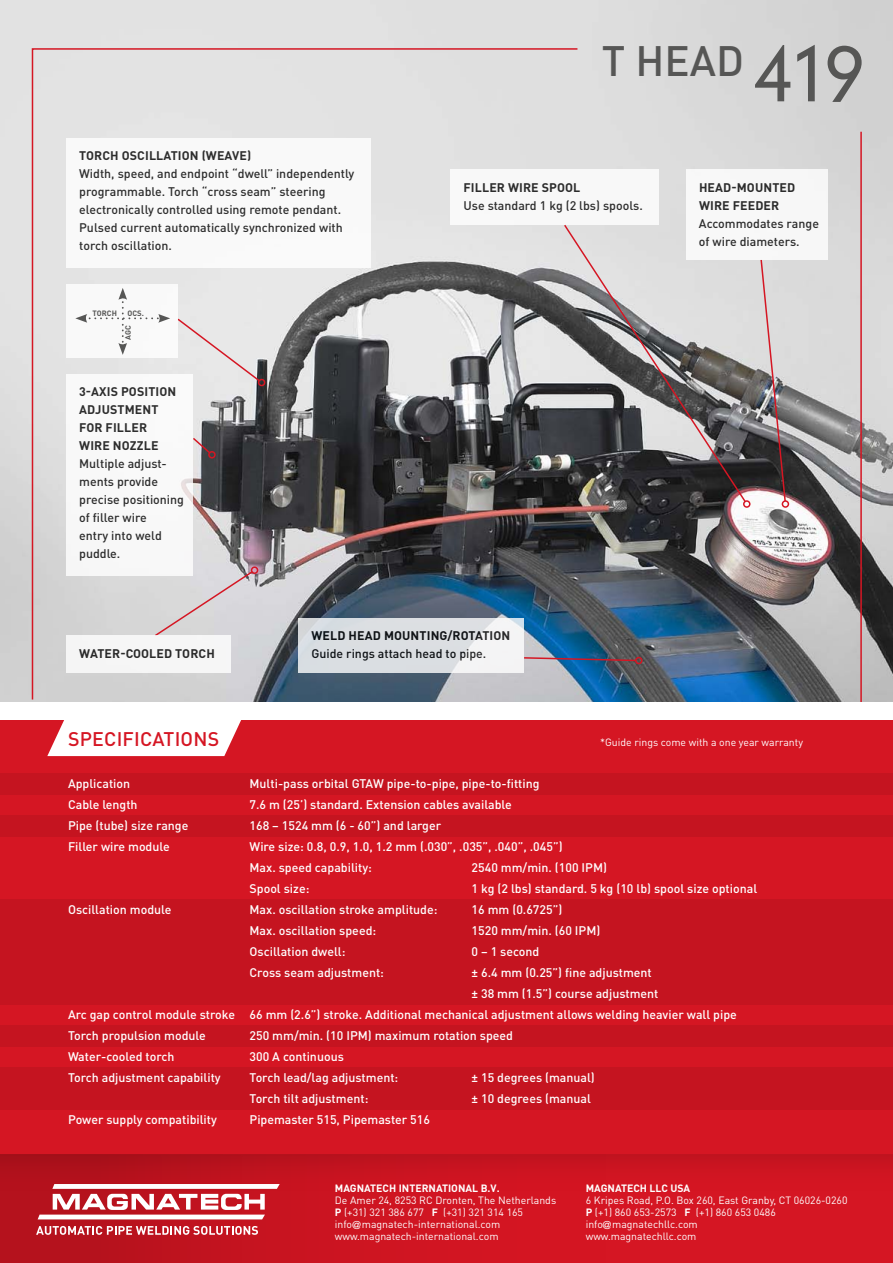
<style>
.page{position:relative;width:893px;height:1263px;background:#fff}
.page>*{position:absolute;margin:0;border:0;box-sizing:border-box;transform-origin:0 0}
.t1{font:500 42px "DIN Pro";color:#565655}
.t2{font:500 19.5px "DIN Pro";letter-spacing:.01em;color:#d51623}
.t3{font:500 12.3px "DIN Pro";color:#fff}
.t4{font:500 12.3px/18px "DIN Pro";color:#000}
.t5{font:700 12.3px/18px "DIN Pro";letter-spacing:.01em;color:#000}
.t6{font:10.5px "DIN Pro";color:#fff}
.t7{font:700 10.5px "DIN Pro";color:#fff}
.t8{font:700 7.65px "DIN Pro";letter-spacing:.01em;color:#565655}
.s1{font-family:"DIN Neuzeit Grotesk";font-weight:300;font-size:75px}
.s2{font-weight:700}
.s3{font-family:"DIN Neuzeit Grotesk";font-weight:300}
</style>
<div class="page">
<img style="left:0;top:0;width:893px;height:702px">
<div style="left:0;top:717px;width:893px;height:546px;background:#d51623"></div>
<svg style="left:47px;top:720px;width:194px;height:36px;background:#fbeaeb"></svg>
<div style="left:0;top:773px;width:893px;height:21px;background:#c51420"></div>
<div style="left:0;top:1026px;width:893px;height:21px;background:#c51420"></div>
<div style="left:0;top:815px;width:893px;height:21px;background:#c51420"></div>
<div style="left:0;top:899px;width:893px;height:106px;background:#c51420"></div>
<div style="left:0;top:1068px;width:893px;height:42px;background:#c51420"></div>
<img style="left:759px;top:260px;width:28px;height:243px">
<div style="left:782px;top:500px;width:7px;height:8px;border:2px solid #d51623;border-radius:50%"></div>
<svg style="left:31px;top:47px;width:548px;height:654px;background:#a2a2a5"></svg>
<div style="left:299px;top:618px;width:225px;height:55px;background:linear-gradient(to right,#d2d7dc,#efeff0)"></div>
<svg style="left:523px;top:656px;width:114px;height:6px"></svg>
<div style="left:635px;top:657px;width:7px;height:7px;border:2px solid #d51623;border-radius:50%"></div>
<div style="left:153px;top:570px;width:101px;height:68px;background:#d9d8da"></div>
<div style="left:251px;top:566px;width:7px;height:8px;border:2px solid #d51623;border-radius:50%"></div>
<svg style="left:193px;top:436px;width:19px;height:19px"></svg>
<div style="left:208px;top:451px;width:8px;height:7px;border:2px solid #d51623;border-radius:50%"></div>
<hr style="left:860px;top:132px;width:2px;height:570px;background:#d51623">
<div style="left:0;top:703px;width:893px;height:17px;background:#fff"></div>
<div style="left:66px;top:284px;width:112px;height:74px;background:#fff"></div>
<svg style="left:75px;top:288px;width:95px;height:67px"></svg>
<div style="left:66px;top:635px;width:165px;height:38px;background:#f6f6f6"></div>
<div style="left:66px;top:374px;width:127px;height:202px;background:#fff"></div>
<div style="left:686px;top:170px;width:142px;height:90px;background:#f7f7f7"></div>
<div style="left:451px;top:170px;width:208px;height:55px;background:#f8f8f8"></div>
<svg style="left:563px;top:223px;width:184px;height:281px;background:#959394"></svg>
<div style="left:743px;top:500px;width:7px;height:8px;border:2px solid #d51623;border-radius:50%"></div>
<div style="left:66px;top:138px;width:304px;height:130px;background:#fff"></div>
<div style="left:0;top:1154px;width:606px;height:109px;background:linear-gradient(to right,#b3121d,#da1623)"></div>
<svg style="left:38px;top:1191px;width:242px;height:28px;background:#d8757c"></svg>
<svg style="left:36px;top:1226px;width:222px;height:9px;background:#d8777e"></svg>
<svg style="left:0;top:1154px;width:893px;height:37px"></svg>
<p class="t5" style="left:79px;top:146px;width:173px">TORCH OSCILLATION (WEAVE)</p>
<p class="t4" style="left:79px;top:164px;width:277px">Width, speed, and endpoint “dwell” independently programmable. Torch “cross seam” steering electronically controlled using remote pendant.<br>Pulsed current automatically synchronized with torch oscillation.</p>
<p class="t8" style="left:92px;top:308px;width:26px">TORCH</p>
<p class="t8" style="left:127px;top:308px;width:18px">OCS.</p>
<p class="t8" style="left:123px;top:340px;width:16px;rotate:-90deg">AGC</p>
<p class="t5" style="left:79px;top:382px;width:99px">3-AXIS POSITION<br>ADJUSTMENT<br>FOR FILLER<br>WIRE NOZZLE</p>
<p class="t4" style="left:79px;top:454px;width:106px">Multiple adjust&shy;ments provide precise positioning of filler wire<br>entry into weld puddle.</p>
<p class="t1" style="left:602px;top:32px;width:264px">T HEAD <span class="s1">419</span></p>
<p class="t5" style="left:464px;top:178px;width:118px">FILLER WIRE SPOOL</p>
<p class="t4" style="left:463px;top:196px;width:181px">Use standard 1 kg (2 lbs) spools.</p>
<p class="t5" style="left:699px;top:178px;width:98px">HEAD-MOUNTED<br>WIRE FEEDER</p>
<p class="t4" style="left:699px;top:214px;width:122px">Accommodates range of wire diameters.</p>
<p class="t5" style="left:79px;top:644px;width:137px">WATER-COOLED TORCH</p>
<p class="t5" style="left:312px;top:626px;width:200px">WELD HEAD MOUNTING/ROTATION</p>
<p class="t4" style="left:311px;top:644px;width:176px">Guide rings attach head to pipe.</p>
<p class="t2" style="left:68px;top:726px;width:153px">SPECIFICATIONS</p>
<p class="t3" style="left:68px;top:775px;width:64px">Application</p>
<p class="t3" style="left:250px;top:775px;width:291px">Multi-pass orbital GTAW pipe-to-pipe, pipe-to-fitting</p>
<p class="t3" style="left:68px;top:796px;width:71px">Cable length</p>
<p class="t3" style="left:250px;top:796px;width:264px">7.6 m (25’) standard. Extension cables available</p>
<p class="t3" style="left:68px;top:817px;width:122px">Pipe (tube) size range</p>
<p class="t3" style="left:250px;top:817px;width:193px">168 – 1524 mm (6 - 60”) and larger</p>
<p class="t3" style="left:68px;top:838px;width:103px">Filler wire module</p>
<p class="t3" style="left:250px;top:838px;width:315px">Wire size: 0.8, 0.9, 1.0, 1.2 mm (.030”, .035”, .040”, .045”)</p>
<p class="t3" style="left:250px;top:859px;width:124px">Max. speed capability:</p>
<p class="t3" style="left:472px;top:859px;width:137px">2540 mm/min. (100 IPM)</p>
<p class="t3" style="left:250px;top:880px;width:61px">Spool size:</p>
<p class="t3" style="left:472px;top:880px;width:287px">1 kg (2 lbs) standard. 5 kg (10 lb) spool size optional</p>
<p class="t3" style="left:68px;top:901px;width:105px">Oscillation module</p>
<p class="t3" style="left:250px;top:901px;width:189px">Max. oscillation stroke amplitude:</p>
<p class="t3" style="left:472px;top:901px;width:92px">16 mm (0.6725”)</p>
<p class="t3" style="left:250px;top:922px;width:128px">Max. oscillation speed:</p>
<p class="t3" style="left:472px;top:922px;width:130px">1520 mm/min. (60 IPM)</p>
<p class="t3" style="left:250px;top:943px;width:97px">Oscillation dwell:</p>
<p class="t3" style="left:472px;top:943px;width:69px">0 – 1 second</p>
<p class="t3" style="left:250px;top:964px;width:136px">Cross seam adjustment:</p>
<p class="t3" style="left:472px;top:964px;width:182px">± 6.4 mm (0.25”) fine adjustment</p>
<p class="t3" style="left:472px;top:985px;width:188px">± 38 mm (1.5”) course adjustment</p>
<p class="t3" style="left:68px;top:1006px;width:670px">Arc gap control module stroke 66 mm (2.6”) stroke. Additional mechanical adjustment allows welding heavier wall pipe</p>
<p class="t3" style="left:68px;top:1027px;width:139px">Torch propulsion module</p>
<p class="t3" style="left:250px;top:1027px;width:265px">250 mm/min. (10 IPM) maximum rotation speed</p>
<p class="t3" style="left:68px;top:1048px;width:108px">Water-cooled torch</p>
<p class="t3" style="left:250px;top:1048px;width:96px">300 A continuous</p>
<p class="t3" style="left:68px;top:1069px;width:154px">Torch adjustment capability</p>
<p class="t3" style="left:250px;top:1069px;width:150px">Torch lead/lag adjustment:</p>
<p class="t3" style="left:472px;top:1069px;width:125px">± 15 degrees (manual)</p>
<p class="t3" style="left:250px;top:1090px;width:120px">Torch tilt adjustment:</p>
<p class="t3" style="left:472px;top:1090px;width:121px">± 10 degrees (manual</p>
<p class="t3" style="left:68px;top:1111px;width:150px">Power supply compatibility</p>
<p class="t3" style="left:250px;top:1111px;width:182px">Pipemaster 515, Pipemaster 516</p>
<p class="t6" style="left:600px;top:735px;width:204px">*Guide rings come with a one year warranty</p>
<p class="t7" style="left:335px;top:1181px;width:166px">MAGNATECH INTERNATIONAL B.V.</p>
<p class="t6" style="left:335px;top:1193px;width:223px">De Amer 24, 8253 RC Dronten, The Netherlands</p>
<p class="t6" style="left:335px;top:1205px;width:190px"><span class="s2">P</span> (+31) 321 386 677 <span class="s2">F</span> (+31) 321 314 165</p>
<p class="t6" style="left:335px;top:1217px;width:167px">info<span class="s3">@</span>magnatech-international.com</p>
<p class="t6" style="left:335px;top:1229px;width:165px">www.magnatech-international.com</p>
<p class="t7" style="left:586px;top:1181px;width:106px">MAGNATECH LLC USA</p>
<p class="t6" style="left:586px;top:1193px;width:263px">6 Kripes Road, P.O. Box 260, East Granby, CT 06026-0260</p>
<p class="t6" style="left:586px;top:1205px;width:192px"><span class="s2">P</span> (+1) 860 653-2573 <span class="s2">F</span> (+1) 860 653 0486</p>
<p class="t6" style="left:586px;top:1217px;width:114px">info<span class="s3">@</span>magnatechllc.com</p>
<p class="t6" style="left:586px;top:1229px;width:112px">www.magnatechllc.com</p>
</div>
